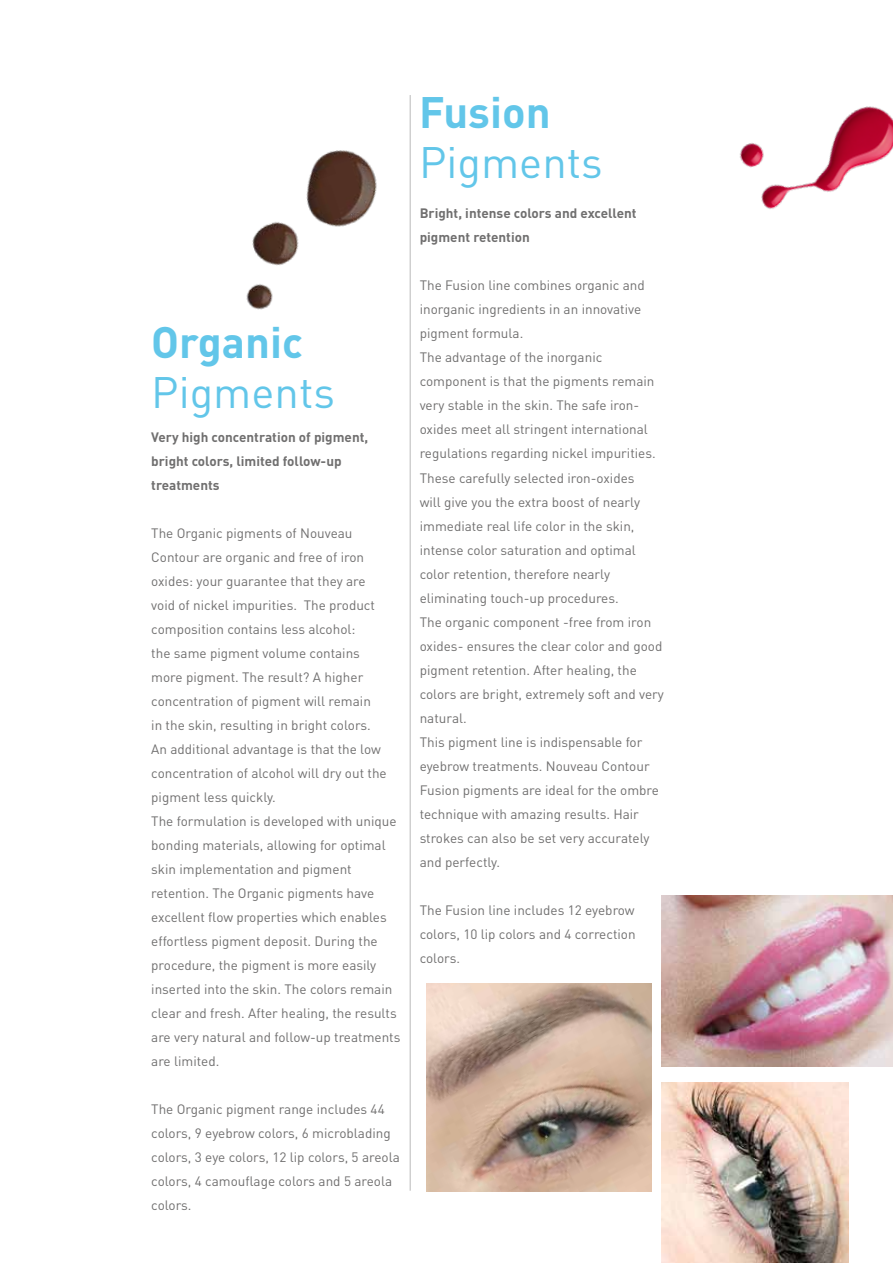
<style>
.page{position:relative;width:893px;height:1263px;background:#fff}
.page>*{position:absolute;margin:0;border:0;box-sizing:border-box;transform-origin:0 0}
.t1{font:43.5px "DIN Pro";color:#62c6e9}
.t2{font:700 43.5px "DIN Pro";color:#62c6e9}
.t3{font:13.5px/24px "DIN Pro";color:#706f6f}
.t4{font:700 13.5px/24px "DIN Pro";color:#706f6f}
</style>
<div class="page">
<hr style="left:410px;top:95px;width:1px;height:1096px;background:#bcbcbc">
<img style="left:427px;top:983px;width:224px;height:209px">
<img style="left:662px;top:1082px;width:187px;height:181px">
<img style="left:662px;top:896px;width:231px;height:171px">
<img style="left:246px;top:99px;width:165px;height:240px">
<img style="left:740px;top:106px;width:153px;height:103px">
<h1 class="t2" style="left:151px;top:313px;width:153px">Organic</h1>
<h1 class="t1" style="left:151px;top:362px;width:185px">Pigments</h1>
<p class="t4" style="left:151px;top:424px;width:218px">Very high concentration of pigment, bright colors, limited follow-up treatments</p>
<p class="t3" style="left:151px;top:520px;width:251px">The Organic pigments of Nouveau Contour are organic and free of iron oxides: your guarantee that they are<br>void of nickel impurities. The product composition contains less alcohol:<br>the same pigment volume contains<br>more pigment. The result? A higher concentration of pigment will remain<br>in the skin, resulting in bright colors.<br>An additional advantage is that the low concentration of alcohol will dry out the pigment less quickly.<br>The formulation is developed with unique bonding materials, allowing for optimal skin implementation and pigment retention. The Organic pigments have excellent flow properties which enables effortless pigment deposit. During the procedure, the pigment is more easily inserted into the skin. The colors remain clear and fresh. After healing, the results are very natural and follow-up treatments are limited.</p>
<p class="t3" style="left:151px;top:1097px;width:250px">The Organic pigment range includes 44 colors, 9 eyebrow colors, 6 microblading colors, 3 eye colors, 12 lip colors, 5 areola colors, 4 camouflage colors and 5 areola colors.</p>
<h1 class="t2" style="left:419px;top:83px;width:133px">Fusion</h1>
<h1 class="t1" style="left:419px;top:132px;width:185px">Pigments</h1>
<p class="t4" style="left:420px;top:201px;width:218px">Bright, intense colors and excellent pigment retention</p>
<p class="t3" style="left:420px;top:273px;width:246px">The Fusion line combines organic and inorganic ingredients in an innovative pigment formula.<br>The advantage of the inorganic component is that the pigments remain very stable in the skin. The safe iron&shy;oxides meet all stringent international regulations regarding nickel impurities.<br>These carefully selected iron-oxides<br>will give you the extra boost of nearly immediate real life color in the skin, intense color saturation and optimal color retention, therefore nearly eliminating touch-up procedures.<br>The organic component -free from iron oxides- ensures the clear color and good pigment retention. After healing, the colors are bright, extremely soft and very natural.<br>This pigment line is indispensable for eyebrow treatments. Nouveau Contour Fusion pigments are ideal for the ombre technique with amazing results. Hair strokes can also be set very accurately and perfectly.</p>
<p class="t3" style="left:420px;top:897px;width:217px;text-align:justify">The Fusion line includes 12 eyebrow colors, 10 lip colors and 4 correction colors.</p>
</div>
